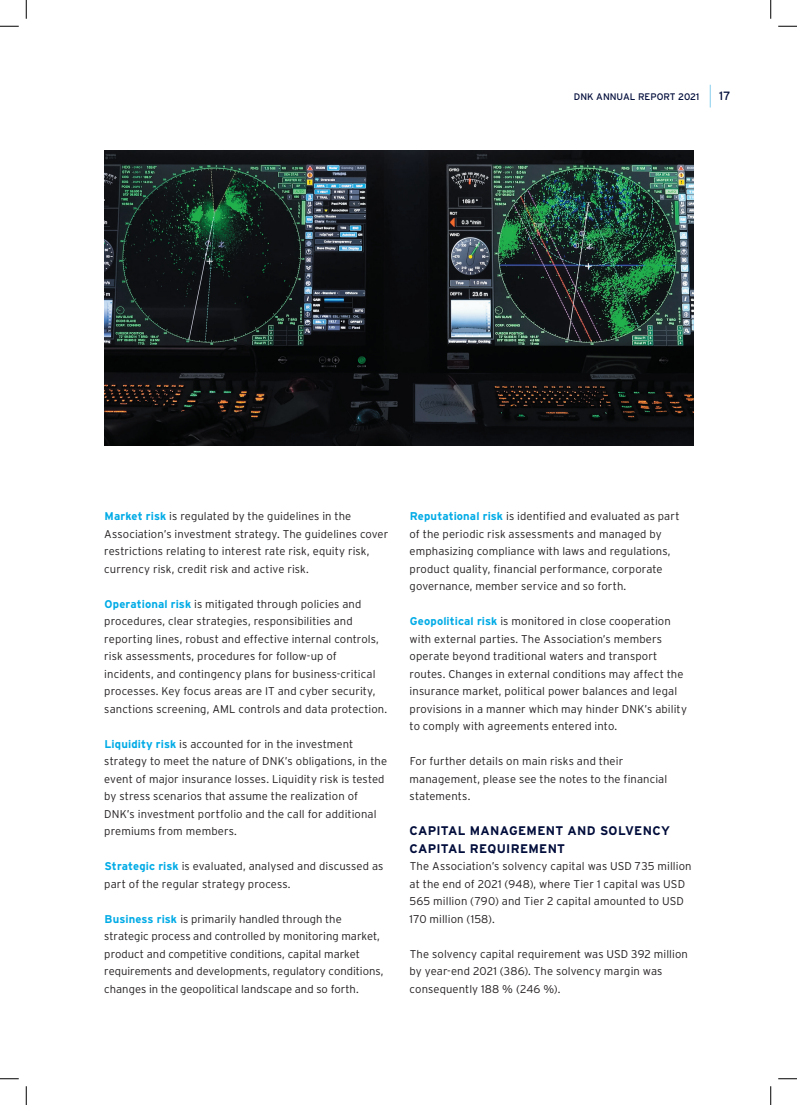
<style>
.page{position:relative;width:797px;height:1105px;background:#fff}
.page>*{position:absolute;margin:0;border:0;box-sizing:border-box;transform-origin:0 0}
.t1{font:700 12.5px/17.5px "Interstate";letter-spacing:.02em;color:#000c3a}
.t2{font:12px "Interstate";color:#000c3a}
.t3{font:300 11.25px/17.5px "Interstate";letter-spacing:.005em;color:#231f20}
.t4{font:9.5px "Interstate";color:#000c3a}
.s1{font-weight:700;color:#00abe6}
</style>
<div class="page">
<svg style="left:710px;top:85px;width:1px;height:22px"></svg>
<img style="left:105px;top:150px;width:588px;height:295px">
<svg style="left:0;top:25px;width:19px;height:2px"></svg>
<svg style="left:778px;top:25px;width:19px;height:2px"></svg>
<svg style="left:0;top:1078px;width:19px;height:1px"></svg>
<svg style="left:778px;top:1078px;width:19px;height:1px"></svg>
<svg style="left:25px;top:0;width:2px;height:19px"></svg>
<svg style="left:25px;top:1086px;width:2px;height:19px"></svg>
<svg style="left:770px;top:0;width:1px;height:19px"></svg>
<svg style="left:770px;top:1086px;width:1px;height:19px"></svg>
<p class="t4" style="left:574px;top:91px;width:127px">DNK ANNUAL REPORT 2021</p>
<p class="t2" style="left:719px;top:89px;width:13px">17</p>
<p class="t3" style="left:104px;top:507px;width:285px"><span class="s1">Market risk</span> is regulated by the guidelines in the Association’s investment strategy. The guidelines cover restrictions relating to interest rate risk, equity risk, currency risk, credit risk and active risk.</p>
<p class="t3" style="left:104px;top:595px;width:284px"><span class="s1">Operational risk</span> is mitigated through policies and procedures, clear strategies, responsibilities and reporting lines, robust and effective internal controls, risk assessments, procedures for follow-up of incidents, and contingency plans for business-critical processes. Key focus areas are IT and cyber security, sanctions screening, AML controls and data protection.</p>
<p class="t3" style="left:104px;top:735px;width:284px"><span class="s1">Liquidity risk</span> is accounted for in the investment strategy to meet the nature of DNK’s obligations, in the event of major insurance losses. Liquidity risk is tested by stress scenarios that assume the realization of DNK’s investment portfolio and the call for additional premiums from members.</p>
<p class="t3" style="left:104px;top:857px;width:280px"><span class="s1">Strategic risk</span> is evaluated, analysed and discussed as part of the regular strategy process.</p>
<p class="t3" style="left:104px;top:910px;width:281px"><span class="s1">Business risk</span> is primarily handled through the strategic process and controlled by monitoring market, product and competitive conditions, capital market requirements and developments, regulatory conditions, changes in the geopolitical landscape and so forth.</p>
<p class="t3" style="left:409px;top:508px;width:271px"><span class="s1">Reputational risk</span> is identified and evaluated as part of the periodic risk assessments and managed by emphasizing compliance with laws and regulations, product quality, financial performance, corporate governance, member service and so forth.</p>
<p class="t3" style="left:409px;top:613px;width:279px"><span class="s1">Geopolitical risk</span> is monitored in close cooperation with external parties. The Association’s members operate beyond traditional waters and transport routes. Changes in external conditions may affect the insurance market, political power balances and legal provisions in a manner which may hinder DNK’s ability to comply with agreements entered into.</p>
<p class="t3" style="left:409px;top:753px;width:259px">For further details on main risks and their management, please see the notes to the financial statements.</p>
<p class="t1" style="left:409px;top:822px;width:262px">CAPITAL MANAGEMENT AND SOLVENCY<br>CAPITAL REQUIREMENT</p>
<p class="t3" style="left:409px;top:857px;width:283px">The Association’s solvency capital was USD 735 million at the end of 2021 (948), where Tier 1 capital was USD 565 million (790) and Tier 2 capital amounted to USD 170 million (158).</p>
<p class="t3" style="left:409px;top:945px;width:280px">The solvency capital requirement was USD 392 million by year-end 2021 (386). The solvency margin was consequently 188 % (246 %).</p>
</div>
